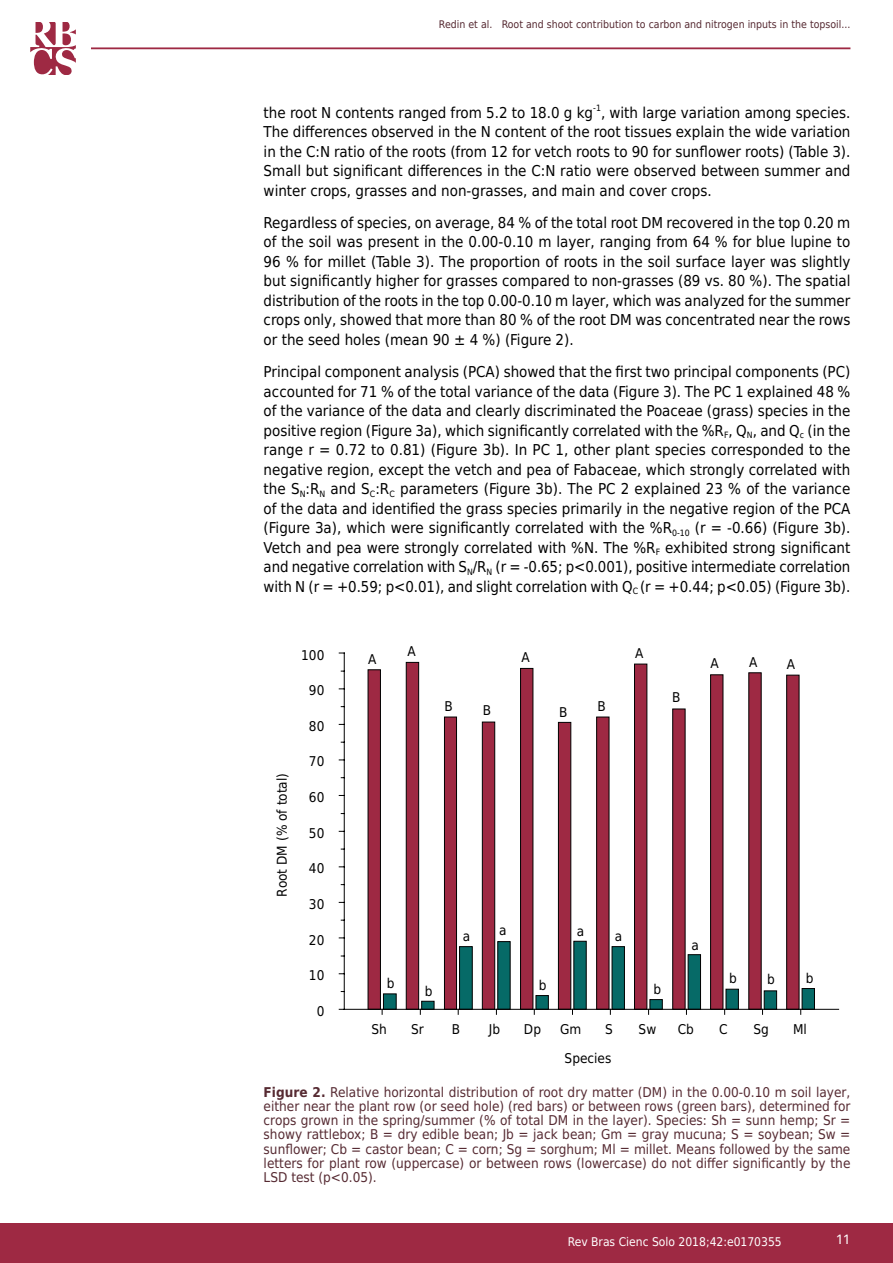
<style>
.page{position:relative;width:893px;height:1263px;background:#fff}
.page>*{position:absolute;margin:0;border:0;box-sizing:border-box;transform-origin:0 0}
.t1{font:15px/19.5px "DejaVu Sans Condensed";color:#000;text-align:justify}
.t2{font:13.5px/14.2px "DejaVu Sans Condensed";color:#562a32;text-align:justify}
.t3{font:13.5px "DejaVu Sans Condensed";color:#000}
.t4{font:13.5px "Akkurat Pro";color:#fff}
.t5{font:12px "DejaVu Sans Condensed";color:#fff}
.t6{font:10.5px "DejaVu Sans Condensed";color:#562a32}
.t7{font:8.7px "DejaVu Sans Condensed";color:#000}
.s1{font-weight:700}
</style>
<div class="page">
<div style="left:0;top:1223px;width:893px;height:40px;background:#9e2943"></div>
<hr style="left:91px;top:47px;width:759px;height:2px;background:#9e2943">
<svg style="left:30px;top:22px;width:46px;height:52px"></svg>
<hr style="left:344px;top:653px;width:1px;height:356px;background:#000">
<div style="left:802px;top:988px;width:13px;height:22px;background:#066a67;border:1px solid #000"></div>
<div style="left:368px;top:669px;width:13px;height:341px;background:#9e2943;border:1px solid #000"></div>
<div style="left:406px;top:662px;width:13px;height:348px;background:#9e2943;border:1px solid #000"></div>
<div style="left:444px;top:717px;width:13px;height:293px;background:#9e2943;border:1px solid #000"></div>
<div style="left:482px;top:722px;width:13px;height:288px;background:#9e2943;border:1px solid #000"></div>
<div style="left:520px;top:668px;width:13px;height:342px;background:#9e2943;border:1px solid #000"></div>
<div style="left:558px;top:722px;width:13px;height:288px;background:#9e2943;border:1px solid #000"></div>
<div style="left:596px;top:717px;width:13px;height:293px;background:#9e2943;border:1px solid #000"></div>
<div style="left:634px;top:664px;width:13px;height:346px;background:#9e2943;border:1px solid #000"></div>
<div style="left:672px;top:709px;width:13px;height:301px;background:#9e2943;border:1px solid #000"></div>
<div style="left:710px;top:674px;width:13px;height:336px;background:#9e2943;border:1px solid #000"></div>
<svg style="left:748px;top:672px;width:14px;height:338px;background:#892a3f"></svg>
<div style="left:786px;top:675px;width:13px;height:335px;background:#9e2943;border:1px solid #000"></div>
<div style="left:383px;top:993px;width:14px;height:17px;background:#066a67;border:1px solid #000"></div>
<div style="left:421px;top:1001px;width:13px;height:9px;background:#066a67;border:1px solid #000"></div>
<div style="left:459px;top:946px;width:14px;height:64px;background:#066a67;border:1px solid #000"></div>
<div style="left:497px;top:941px;width:13px;height:69px;background:#066a67;border:1px solid #000"></div>
<div style="left:536px;top:995px;width:13px;height:15px;background:#066a67;border:1px solid #000"></div>
<div style="left:573px;top:941px;width:14px;height:69px;background:#066a67;border:1px solid #000"></div>
<div style="left:612px;top:946px;width:13px;height:64px;background:#066a67;border:1px solid #000"></div>
<div style="left:649px;top:999px;width:14px;height:11px;background:#066a67;border:1px solid #000"></div>
<div style="left:688px;top:954px;width:13px;height:56px;background:#066a67;border:1px solid #000"></div>
<div style="left:726px;top:989px;width:13px;height:21px;background:#066a67;border:1px solid #000"></div>
<div style="left:764px;top:990px;width:13px;height:20px;background:#066a67;border:1px solid #000"></div>
<hr style="left:344px;top:1009px;width:495px;height:1px;background:#000">
<p class="t6" style="left:439px;top:16px;width:413px">Redin et al. Root and shoot contribution to carbon and nitrogen inputs in the topsoil...</p>
<p class="t1" style="left:264px;top:102px;width:331px">the root N contents ranged from 5.2 to 18.0 g kg</p>
<p class="t7" style="left:593px;top:100px;width:9px">-1</p>
<p class="t1" style="left:264px;top:102px;width:588px;text-indent:337px">, with large variation among species.<br>The differences observed in the N content of the root tissues explain the wide variation in the C:N ratio of the roots (from 12 for vetch roots to 90 for sunflower roots) (Table 3).<br>Small but significant differences in the C:N ratio were observed between summer and winter crops, grasses and non-grasses, and main and cover crops.</p>
<p class="t1" style="left:264px;top:213px;width:588px">Regardless of species, on average, 84 % of the total root DM recovered in the top 0.20 m of the soil was present in the 0.00-0.10 m layer, ranging from 64 % for blue lupine to 96 % for millet (Table 3). The proportion of roots in the soil surface layer was slightly but significantly higher for grasses compared to non-grasses (89 vs. 80 %). The spatial distribution of the roots in the top 0.00-0.10 m layer, which was analyzed for the summer crops only, showed that more than 80 % of the root DM was concentrated near the rows or the seed holes (mean 90 ± 4 %) (Figure 2).</p>
<p class="t1" style="left:264px;top:362px;width:588px">Principal component analysis (PCA) showed that the first two principal components (PC) accounted for 71 % of the total variance of the data (Figure 3). The PC 1 explained 48 % of the variance of the data and clearly discriminated the Poaceae (grass) species in the positive region (Figure 3a), which significantly correlated with the %R<sub>F</sub>, Q<sub>N</sub>, and Q<sub>c</sub> (in the range r = 0.72 to 0.81) (Figure 3b). In PC 1, other plant species corresponded to the negative region, except the vetch and pea of Fabaceae, which strongly correlated with the S<sub>N</sub>:R<sub>N</sub> and S<sub>C</sub>:R<sub>C</sub> parameters (Figure 3b). The PC 2 explained 23 % of the variance of the data and identified the grass species primarily in the negative region of the PCA (Figure 3a), which were significantly correlated with the %R<sub>0-10</sub> (r = -0.66) (Figure 3b).<br>Vetch and pea were strongly correlated with %N. The %R<sub>F</sub> exhibited strong significant and negative correlation with S<sub>N</sub>/R<sub>N</sub> (r = -0.65; p&lt;0.001), positive intermediate correlation with N (r = +0.59; p&lt;0.01), and slight correlation with Q<sub>C</sub> (r = +0.44; p&lt;0.05) (Figure 3b).</p>
<p class="t3" style="left:271px;top:897px;width:125px;rotate:-90deg">Root DM (% of total)</p>
<p class="t3" style="left:301px;top:644px;width:25px">100</p>
<p class="t3" style="left:368px;top:649px;width:10px">A</p>
<p class="t3" style="left:309px;top:679px;width:17px">90</p>
<p class="t3" style="left:309px;top:715px;width:17px">80</p>
<p class="t3" style="left:309px;top:750px;width:17px">70</p>
<p class="t3" style="left:309px;top:786px;width:17px">60</p>
<p class="t3" style="left:309px;top:822px;width:17px">50</p>
<p class="t3" style="left:309px;top:857px;width:17px">40</p>
<p class="t3" style="left:309px;top:893px;width:17px">30</p>
<p class="t3" style="left:309px;top:929px;width:17px">20</p>
<p class="t3" style="left:309px;top:964px;width:17px">10</p>
<p class="t3" style="left:317px;top:1000px;width:9px">0</p>
<p class="t3" style="left:387px;top:972px;width:9px">b</p>
<p class="t3" style="left:408px;top:641px;width:10px">A</p>
<p class="t3" style="left:425px;top:980px;width:9px">b</p>
<p class="t3" style="left:444px;top:695px;width:10px">B</p>
<p class="t3" style="left:483px;top:699px;width:10px">B</p>
<p class="t3" style="left:522px;top:647px;width:10px">A</p>
<p class="t3" style="left:635px;top:642px;width:10px">A</p>
<p class="t3" style="left:559px;top:701px;width:10px">B</p>
<p class="t3" style="left:598px;top:695px;width:10px">B</p>
<p class="t3" style="left:672px;top:686px;width:10px">B</p>
<p class="t3" style="left:711px;top:652px;width:10px">A</p>
<p class="t3" style="left:749px;top:651px;width:10px">A</p>
<p class="t3" style="left:787px;top:654px;width:10px">A</p>
<p class="t3" style="left:463px;top:925px;width:9px">a</p>
<p class="t3" style="left:499px;top:919px;width:9px">a</p>
<p class="t3" style="left:577px;top:920px;width:9px">a</p>
<p class="t3" style="left:539px;top:974px;width:9px">b</p>
<p class="t3" style="left:615px;top:925px;width:9px">a</p>
<p class="t3" style="left:654px;top:978px;width:9px">b</p>
<p class="t3" style="left:691px;top:934px;width:9px">a</p>
<p class="t3" style="left:729px;top:967px;width:9px">b</p>
<p class="t3" style="left:767px;top:968px;width:9px">b</p>
<p class="t3" style="left:806px;top:967px;width:9px">b</p>
<p class="t3" style="left:372px;top:1018px;width:17px">Sh</p>
<p class="t3" style="left:411px;top:1018px;width:14px">Sr</p>
<p class="t3" style="left:452px;top:1018px;width:10px">B</p>
<p class="t3" style="left:489px;top:1018px;width:13px">Jb</p>
<p class="t3" style="left:524px;top:1018px;width:19px">Dp</p>
<p class="t3" style="left:560px;top:1018px;width:23px">Gm</p>
<p class="t3" style="left:639px;top:1018px;width:19px">Sw</p>
<p class="t3" style="left:678px;top:1018px;width:18px">Cb</p>
<p class="t3" style="left:719px;top:1018px;width:10px">C</p>
<p class="t3" style="left:753px;top:1018px;width:17px">Sg</p>
<p class="t3" style="left:793px;top:1018px;width:15px">Ml</p>
<p class="t3" style="left:605px;top:1018px;width:9px">S</p>
<p class="t3" style="left:565px;top:1047px;width:48px">Species</p>
<p class="t2" style="left:264px;top:1084px;width:588px"><span class="s1">Figure 2.</span> Relative horizontal distribution of root dry matter (DM) in the 0.00-0.10 m soil layer, either near the plant row (or seed hole) (red bars) or between rows (green bars), determined for crops grown in the spring/summer (% of total DM in the layer). Species: Sh = sunn hemp; Sr = showy rattlebox; B = dry edible bean; Jb = jack bean; Gm = gray mucuna; S = soybean; Sw = sunflower; Cb = castor bean; C = corn; Sg = sorghum; Ml = millet. Means followed by the same letters for plant row (uppercase) or between rows (lowercase) do not differ significantly by the LSD test (p&lt;0.05).</p>
<p class="t5" style="left:568px;top:1231px;width:215px">Rev Bras Cienc Solo 2018;42:e0170355</p>
<p class="t4" style="left:836px;top:1231px;width:16px">11</p>
</div>
